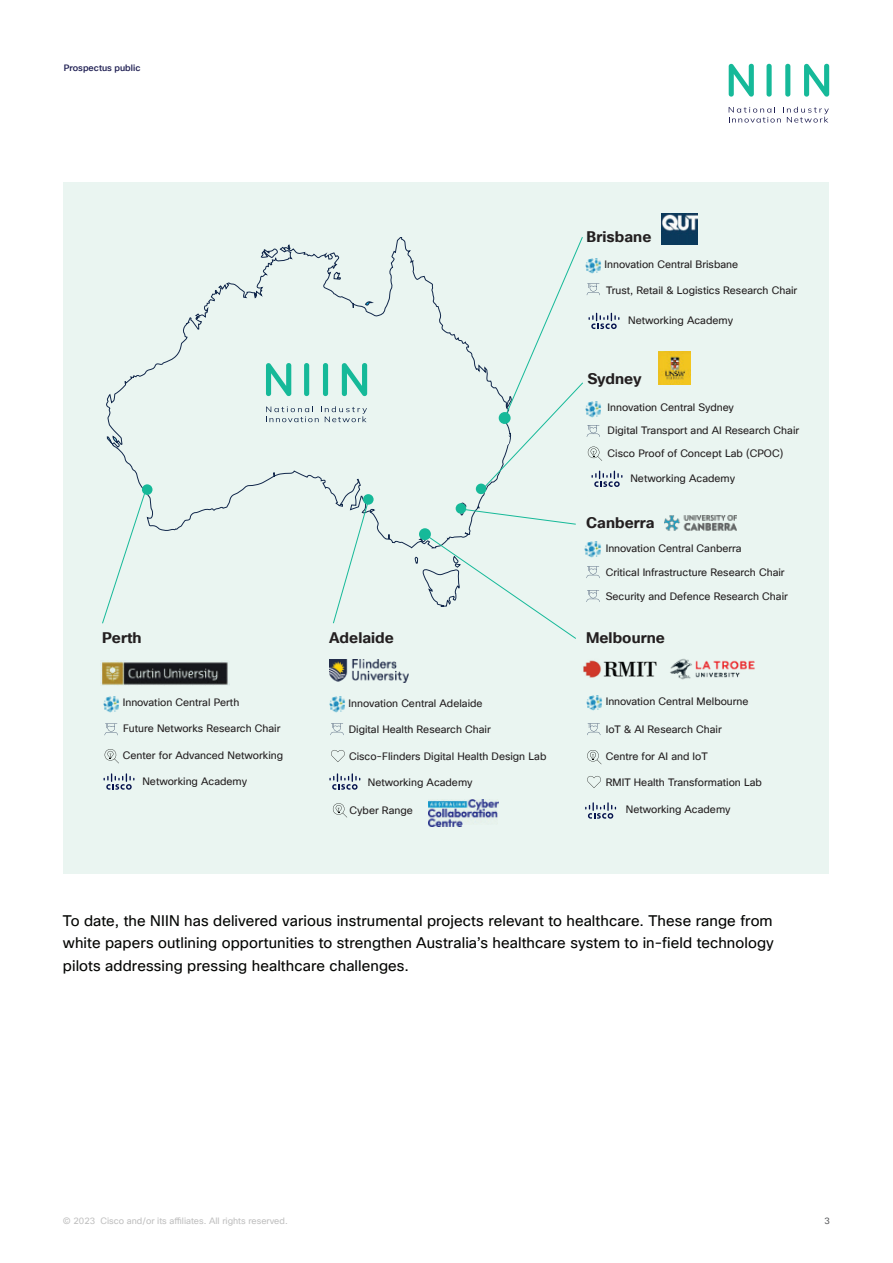
<style>
.page{position:relative;width:893px;height:1263px;background:#fff}
.page>*{position:absolute;margin:0;border:0;box-sizing:border-box;transform-origin:0 0}
.t1{font:15px/22.5px "Cisco Sans TT";letter-spacing:.005em;color:#040503;text-align:justify}
.t2{font:700 15px "Cisco Sans TT";letter-spacing:.005em;color:#231f20}
.t3{font:10.5px "Cisco Sans TT";color:#231f20}
.t4{font:9px "Cisco Sans TT";color:#c0c0c0}
.t5{font:500 9px "Cisco Sans TT";color:#1f1f53}
.t6{font:9px "Cisco Sans TT";color:#57585a}
</style>
<div class="page">
<svg style="left:729px;top:64px;width:25px;height:33px"></svg>
<div style="left:766px;top:64px;width:6px;height:33px;background:#16b999;border-radius:3px"></div>
<div style="left:785px;top:64px;width:5px;height:33px;background:#16b999;border-radius:3px"></div>
<svg style="left:804px;top:64px;width:25px;height:33px"></svg>
<svg style="left:729px;top:107px;width:100px;height:16px"></svg>
<div style="left:64px;top:183px;width:765px;height:691px;background:#eaf5f1"></div>
<img style="left:101px;top:660px;width:128px;height:25px">
<img style="left:103px;top:696px;width:16px;height:16px">
<svg style="left:104px;top:773px;width:30px;height:17px"></svg>
<svg style="left:329px;top:773px;width:31px;height:17px"></svg>
<svg style="left:585px;top:802px;width:31px;height:17px"></svg>
<img style="left:329px;top:696px;width:16px;height:16px">
<img style="left:586px;top:695px;width:16px;height:16px">
<img style="left:584px;top:541px;width:17px;height:17px">
<img style="left:662px;top:213px;width:36px;height:31px">
<img style="left:658px;top:352px;width:33px;height:33px">
<img style="left:583px;top:658px;width:172px;height:22px">
<img style="left:665px;top:515px;width:71px;height:16px">
<svg style="left:106px;top:237px;width:365px;height:340px"></svg>
<div style="left:230px;top:341px;width:166px;height:101px;background:#eaf5f1;border-radius:9px"></div>
<svg style="left:266px;top:363px;width:25px;height:33px"></svg>
<div style="left:304px;top:363px;width:5px;height:33px;background:#16b999;border-radius:3px"></div>
<div style="left:323px;top:363px;width:5px;height:33px;background:#16b999;border-radius:3px"></div>
<svg style="left:342px;top:363px;width:25px;height:33px"></svg>
<svg style="left:266px;top:406px;width:101px;height:16px"></svg>
<div style="left:253px;top:298px;width:13px;height:46px;background:#eaf5f1;border-radius:4px"></div>
<div style="left:351px;top:308px;width:5px;height:36px;background:#eaf5f1"></div>
<div style="left:266px;top:439px;width:11px;height:33px;background:#eaf5f1;border-radius:3px"></div>
<div style="left:385px;top:439px;width:11px;height:95px;background:#eaf5f1;border-radius:3px"></div>
<div style="left:391px;top:433px;width:118px;height:13px;background:#eaf5f1;border-radius:4px"></div>
<div style="left:393px;top:491px;width:65px;height:33px;background:#eaf5f1;border-radius:9px"></div>
<div style="left:446px;top:521px;width:20px;height:13px;background:#eaf5f1;border-radius:4px"></div>
<div style="left:142px;top:484px;width:10px;height:11px;background:#16b999;border-radius:50%"></div>
<div style="left:363px;top:494px;width:11px;height:11px;background:#16b999;border-radius:50%"></div>
<div style="left:419px;top:528px;width:12px;height:12px;background:#16b999;border-radius:50%"></div>
<svg style="left:424px;top:533px;width:152px;height:106px"></svg>
<svg style="left:332px;top:502px;width:37px;height:122px"></svg>
<svg style="left:102px;top:488px;width:47px;height:136px"></svg>
<img style="left:429px;top:800px;width:70px;height:27px">
<img style="left:329px;top:659px;width:79px;height:23px">
<svg style="left:331px;top:750px;width:14px;height:12px"></svg>
<svg style="left:587px;top:776px;width:14px;height:12px"></svg>
<svg style="left:105px;top:723px;width:13px;height:12px"></svg>
<svg style="left:330px;top:723px;width:14px;height:12px"></svg>
<svg style="left:587px;top:723px;width:13px;height:12px"></svg>
<svg style="left:586px;top:566px;width:14px;height:12px"></svg>
<svg style="left:586px;top:590px;width:14px;height:12px"></svg>
<svg style="left:457px;top:237px;width:165px;height:288px"></svg>
<svg style="left:587px;top:750px;width:14px;height:14px"></svg>
<svg style="left:332px;top:803px;width:15px;height:14px"></svg>
<svg style="left:104px;top:749px;width:15px;height:14px"></svg>
<p class="t5" style="left:64px;top:62px;width:78px">Prospectus public</p>
<h1 class="t2" style="left:102px;top:627px;width:41px">Perth</h1>
<h1 class="t2" style="left:329px;top:627px;width:66px">Adelaide</h1>
<h1 class="t2" style="left:587px;top:226px;width:66px">Brisbane</h1>
<p class="t3" style="left:605px;top:257px;width:135px">Innovation Central Brisbane</p>
<p class="t3" style="left:606px;top:283px;width:193px">Trust, Retail &amp; Logistics Research Chair</p>
<p class="t3" style="left:628px;top:313px;width:106px">Networking Academy</p>
<h1 class="t2" style="left:587px;top:368px;width:56px">Sydney</h1>
<p class="t3" style="left:608px;top:401px;width:128px">Innovation Central Sydney</p>
<p class="t3" style="left:608px;top:423px;width:193px">Digital Transport and AI Research Chair</p>
<p class="t3" style="left:608px;top:447px;width:177px">Cisco Proof of Concept Lab (CPOC)</p>
<p class="t3" style="left:630px;top:471px;width:106px">Networking Academy</p>
<h1 class="t2" style="left:586px;top:512px;width:70px">Canberra</h1>
<p class="t3" style="left:606px;top:541px;width:138px">Innovation Central Canberra</p>
<p class="t3" style="left:606px;top:566px;width:180px">Critical Infrastructure Research Chair</p>
<p class="t3" style="left:606px;top:589px;width:184px">Security and Defence Research Chair</p>
<h1 class="t2" style="left:586px;top:627px;width:80px">Melbourne</h1>
<p class="t3" style="left:349px;top:696px;width:136px">Innovation Central Adelaide</p>
<p class="t3" style="left:606px;top:694px;width:144px">Innovation Central Melbourne</p>
<p class="t3" style="left:123px;top:696px;width:118px">Innovation Central Perth</p>
<p class="t3" style="left:123px;top:721px;width:159px">Future Networks Research Chair</p>
<p class="t3" style="left:123px;top:749px;width:162px">Center for Advanced Networking</p>
<p class="t3" style="left:349px;top:749px;width:199px">Cisco-Flinders Digital Health Design Lab</p>
<p class="t3" style="left:349px;top:722px;width:143px">Digital Health Research Chair</p>
<p class="t3" style="left:606px;top:722px;width:118px">IoT &amp; AI Research Chair</p>
<p class="t3" style="left:606px;top:750px;width:104px">Centre for AI and IoT</p>
<p class="t3" style="left:142px;top:774px;width:106px">Networking Academy</p>
<p class="t3" style="left:368px;top:775px;width:106px">Networking Academy</p>
<p class="t3" style="left:350px;top:803px;width:65px">Cyber Range</p>
<p class="t3" style="left:606px;top:775px;width:158px">RMIT Health Transformation Lab</p>
<p class="t3" style="left:626px;top:803px;width:106px">Networking Academy</p>
<p class="t1" style="left:63px;top:910px;width:712px">To date, the NIIN has delivered various instrumental projects relevant to healthcare. These range from white papers outlining opportunities to strengthen Australia’s healthcare system to in-field technology pilots addressing pressing healthcare challenges.</p>
<p class="t4" style="left:63px;top:1215px;width:226px">© 2023 Cisco and/or its affiliates. All rights reserved.</p>
<p class="t6" style="left:825px;top:1215px;width:7px">3</p>
</div>
